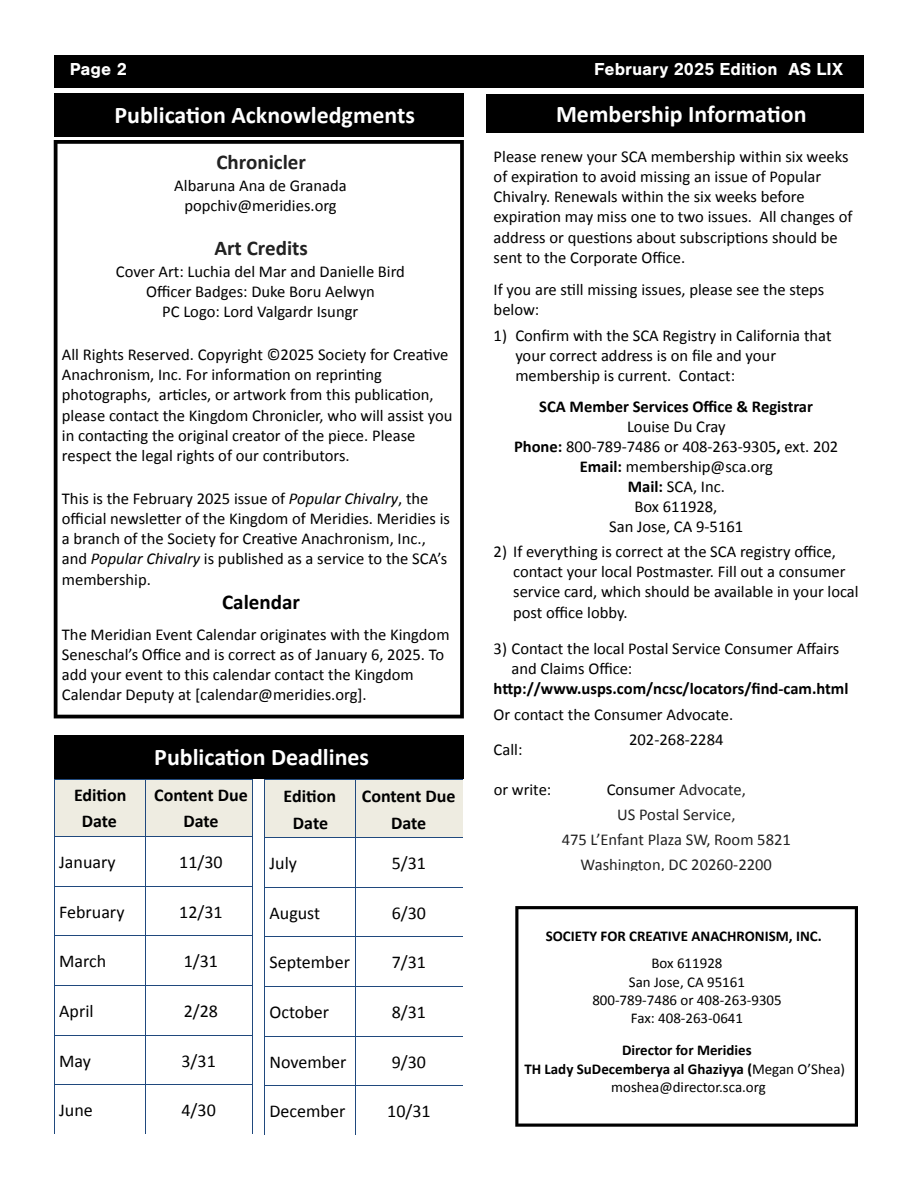
<style>
.page{position:relative;width:918px;height:1188px;background:#fff}
.page>*{position:absolute;margin:0;border:0;box-sizing:border-box;transform-origin:0 0}
.t1{font:700 24px "Calibri";color:#fff}
.t2{font:700 21.15px "Calibri";color:#000}
.t3{font:700 21px "Calibri";color:#222}
.t4{font:18px "Calibri";color:#000}
.t5{font:700 18px/26.1px "Calibri";color:#000;text-align:center}
.t6{font:700 18px "Nimbus San";color:#fff}
.t7{font:16.65px "Calibri";color:#000}
.t8{font:16.5px/20.1px "Calibri";color:#000}
.t9{font:16.5px/25.2px "Calibri";color:#222;text-align:center}
.t10{font:700 16.5px "Calibri";color:#000}
.t11{font:700 15px/18.5px "Calibri";color:#000;text-align:center}
.t12{font:15px/18.3px "Calibri";color:#000;text-align:center}
.s1{font-style:italic}
.s2{font-weight:700}
.s3{color:#000}
.s4{font-weight:400}
</style>
<div class="page">
<div style="left:54px;top:55px;width:810px;height:32px;background:#000"></div>
<img style="left:54px;top:140px;width:410px;height:578px">
<div style="left:486px;top:94px;width:378px;height:39px;background:#000"></div>
<div style="left:54px;top:93px;width:409px;height:44px;background:#000"></div>
<img style="left:515px;top:906px;width:342px;height:221px">
<div style="left:54px;top:735px;width:409px;height:44px;background:#000"></div>
<div style="left:54px;top:779px;width:91px;height:58px;background:#eeece1"></div>
<div style="left:145px;top:779px;width:108px;height:58px;background:#eeece1"></div>
<hr style="left:54px;top:779px;width:1px;height:355px;background:#20497d">
<hr style="left:145px;top:780px;width:1px;height:354px;background:#20497d">
<hr style="left:252px;top:779px;width:1px;height:355px;background:#20497d">
<hr style="left:54px;top:779px;width:199px;height:1px;background:#20497d">
<hr style="left:55px;top:836px;width:197px;height:1px;background:#20497d">
<hr style="left:55px;top:886px;width:197px;height:1px;background:#20497d">
<hr style="left:55px;top:936px;width:197px;height:1px;background:#20497d">
<hr style="left:55px;top:985px;width:197px;height:1px;background:#20497d">
<hr style="left:55px;top:1035px;width:197px;height:1px;background:#20497d">
<hr style="left:55px;top:1084px;width:197px;height:1px;background:#20497d">
<div style="left:264px;top:779px;width:91px;height:59px;background:#eeece1"></div>
<div style="left:355px;top:779px;width:108px;height:59px;background:#eeece1"></div>
<hr style="left:264px;top:779px;width:1px;height:356px;background:#20497d">
<hr style="left:355px;top:780px;width:1px;height:355px;background:#20497d">
<hr style="left:264px;top:779px;width:199px;height:1px;background:#20497d">
<hr style="left:265px;top:837px;width:197px;height:1px;background:#20497d">
<hr style="left:265px;top:887px;width:197px;height:1px;background:#20497d">
<hr style="left:265px;top:936px;width:197px;height:1px;background:#20497d">
<hr style="left:265px;top:986px;width:197px;height:1px;background:#20497d">
<hr style="left:265px;top:1036px;width:197px;height:1px;background:#20497d">
<hr style="left:265px;top:1085px;width:197px;height:1px;background:#20497d">
<p class="t6" style="left:70px;top:59px;width:58px">Page 2</p>
<p class="t6" style="left:594px;top:59px;width:250px">February 2025 Edition AS LIX</p>
<h1 class="t1" style="left:114px;top:98px;width:302px">Publication Acknowledgments</h1>
<h1 class="t1" style="left:556px;top:97px;width:252px">Membership Information</h1>
<p class="t3" style="left:216px;top:147px;width:91px">Chronicler</p>
<p class="t8" style="left:174px;top:175px;width:174px;text-align:center">Albaruna Ana de Granada popchiv@meridies.org</p>
<p class="t3" style="left:214px;top:234px;width:95px">Art Credits</p>
<p class="t8" style="left:116px;top:261px;width:291px;text-align:center">Cover Art: Luchia del Mar and Danielle Bird<br>Officer Badges: Duke Boru Aelwyn<br>PC Logo: Lord Valgardr Isungr</p>
<p class="t7" style="left:62px;top:343px;width:388px">All Rights Reserved. Copyright ©2025 Society for Creative</p>
<p class="t8" style="left:62px;top:364px;width:392px">Anachronism, Inc. For information on reprinting photographs, articles, or artwork from this publication, please contact the Kingdom Chronicler, who will assist you in contacting the original creator of the piece. Please respect the legal rights of our contributors.</p>
<p class="t8" style="left:62px;top:488px;width:390px">This is the February 2025 issue of <span class="s1">Popular Chivalry</span>, the official newsletter of the Kingdom of Meridies. Meridies is a branch of the Society for Creative Anachronism, Inc., and <span class="s1">Popular Chivalry</span> is published as a service to the SCA’s membership.</p>
<p class="t2" style="left:222px;top:587px;width:79px">Calendar</p>
<p class="t8" style="left:62px;top:624px;width:389px">The Meridian Event Calendar originates with the Kingdom Seneschal’s Office and is correct as of January 6, 2025. To add your event to this calendar contact the Kingdom Calendar Deputy at [calendar@meridies.org].</p>
<h1 class="t1" style="left:154px;top:740px;width:216px">Publication Deadlines</h1>
<p class="t5" style="left:74px;top:782px;width:54px">Edition<br>Date</p>
<p class="t5" style="left:154px;top:782px;width:95px">Content Due<br>Date</p>
<p class="t4" style="left:59px;top:850px;width:58px">January</p>
<p class="t4" style="left:179px;top:850px;width:45px">11/30</p>
<p class="t4" style="left:59px;top:899px;width:67px">February</p>
<p class="t4" style="left:179px;top:899px;width:45px">12/31</p>
<p class="t4" style="left:59px;top:949px;width:49px">March</p>
<p class="t4" style="left:184px;top:949px;width:36px">1/31</p>
<p class="t4" style="left:59px;top:998px;width:36px">April</p>
<p class="t4" style="left:184px;top:998px;width:36px">2/28</p>
<p class="t4" style="left:59px;top:1048px;width:33px">May</p>
<p class="t4" style="left:181px;top:1048px;width:36px">3/31</p>
<p class="t4" style="left:59px;top:1098px;width:35px">June</p>
<p class="t4" style="left:181px;top:1098px;width:36px">4/30</p>
<p class="t5" style="left:284px;top:783px;width:54px">Edition<br>Date</p>
<p class="t5" style="left:362px;top:783px;width:95px">Content Due<br>Date</p>
<p class="t4" style="left:269px;top:851px;width:29px">July</p>
<p class="t4" style="left:392px;top:851px;width:36px">5/31</p>
<p class="t4" style="left:269px;top:900px;width:52px">August</p>
<p class="t4" style="left:392px;top:900px;width:36px">6/30</p>
<p class="t4" style="left:269px;top:950px;width:82px">September</p>
<p class="t4" style="left:392px;top:950px;width:36px">7/31</p>
<p class="t4" style="left:269px;top:999px;width:61px">October</p>
<p class="t4" style="left:392px;top:999px;width:36px">8/31</p>
<p class="t4" style="left:269px;top:1049px;width:79px">November</p>
<p class="t4" style="left:392px;top:1049px;width:36px">9/30</p>
<p class="t4" style="left:269px;top:1098px;width:77px">December</p>
<p class="t4" style="left:387px;top:1098px;width:45px">10/31</p>
<p class="t8" style="left:494px;top:146px;width:360px">Please renew your SCA membership within six weeks of expiration to avoid missing an issue of Popular Chivalry. Renewals within the six weeks before expiration may miss one to two issues. All changes of address or questions about subscriptions should be sent to the Corporate Office.</p>
<p class="t8" style="left:494px;top:279px;width:332px">If you are still missing issues, please see the steps</p>
<p class="t7" style="left:494px;top:298px;width:47px">below:</p>
<p class="t8" style="left:515px;top:325px;width:318px;text-indent:-22px">1) Confirm with the SCA Registry in California that your correct address is on file and your membership is current. Contact:</p>
<p class="t10" style="left:539px;top:394px;width:275px">SCA Member Services Office &amp; Registrar</p>
<p class="t8" style="left:514px;top:416px;width:326px;text-align:center">Louise Du Cray<br><span class="s2">Phone:</span> 800-789-7486 or 408-263-9305<span class="s2">,</span> ext. 202<br><span class="s2">Email:</span> membership@sca.org<br><span class="s2">Mail:</span> SCA, Inc.<br>Box 611928,</p>
<p class="t7" style="left:609px;top:515px;width:136px">San Jose, CA 9-5161</p>
<p class="t8" style="left:513px;top:541px;width:347px;text-indent:-20px">2) If everything is correct at the SCA registry office, contact your local Postmaster. Fill out a consumer service card, which should be available in your local post office lobby.</p>
<p class="t8" style="left:512px;top:638px;width:329px;text-indent:-18px">3) Contact the local Postal Service Consumer Affairs and Claims Office:</p>
<p class="t10" style="left:494px;top:677px;width:356px">http://www.usps.com/ncsc/locators/find-cam.html</p>
<p class="t8" style="left:494px;top:696px;width:241px;line-height:34.8px">Or contact the Consumer Advocate.<br>Call:</p>
<p class="t7" style="left:629px;top:728px;width:96px">202-268-2284</p>
<p class="t9" style="left:562px;top:776px;width:231px"><span class="s3">Consumer</span> Advocate,<br>US Postal Service,<br>475 L’Enfant Plaza SW, Room 5821<br>Washington, DC 20260-2200</p>
<p class="t8" style="left:494px;top:779px;width:59px">or write:</p>
<p class="t11" style="left:546px;top:926px;width:278px">SOCIETY FOR CREATIVE ANACHRONISM, INC.</p>
<p class="t12" style="left:592px;top:954px;width:191px">Box 611928<br>San Jose, CA 95161<br>800-789-7486 or 408-263-9305<br>Fax: 408-263-0641</p>
<p class="t11" style="left:524px;top:1041px;width:322px">Director for Meridies<br>TH Lady SuDecemberya al Ghaziyya (<span class="s4">Megan O’Shea) moshea@director.sca.org</span></p>
</div>
